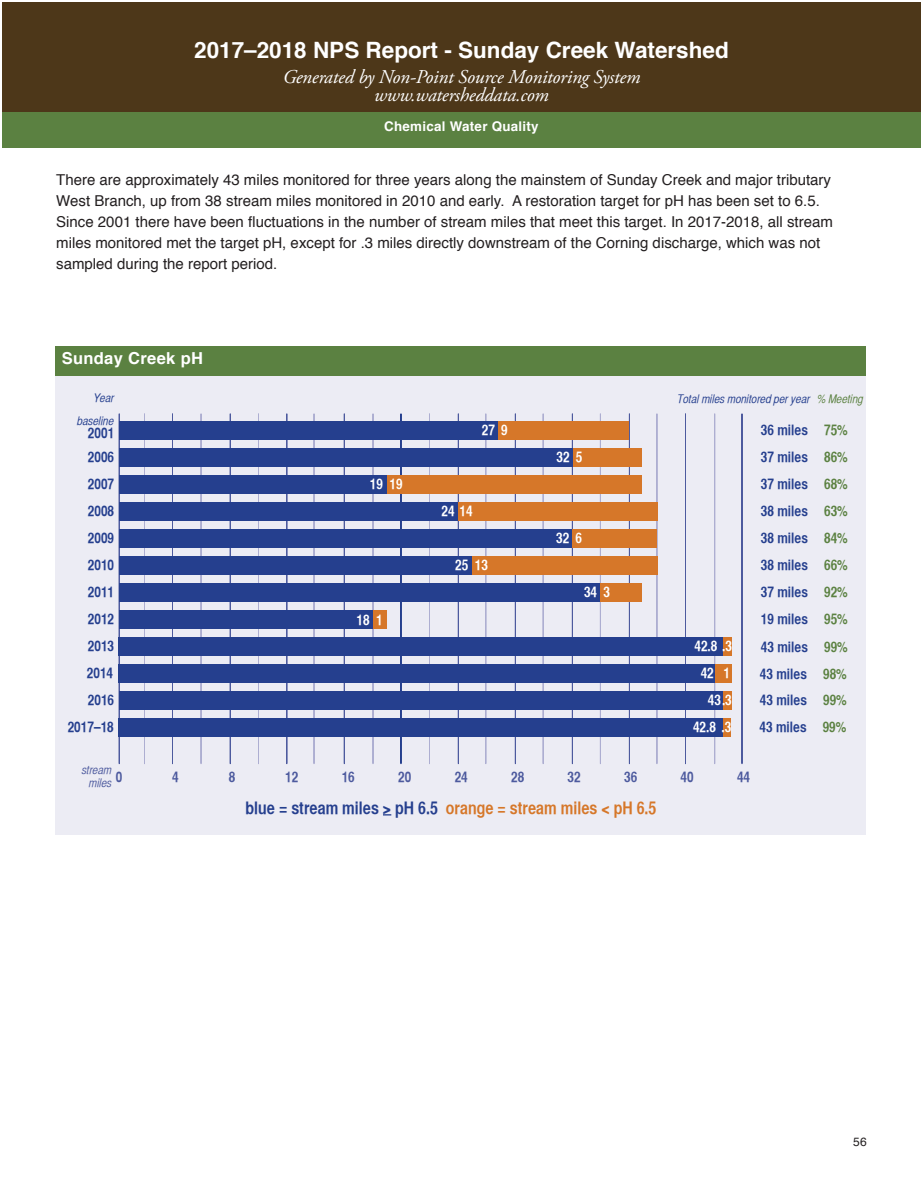
<style>
.page{position:relative;width:923px;height:1193px;background:#fff}
.page>*{position:absolute;margin:0;border:0;box-sizing:border-box;transform-origin:0 0}
.t1{font:700 22.5px "Helvetica";color:#fff}
.t2{font:italic 19.5px/18px "Adobe Garamond Pro";letter-spacing:-.01em;color:#fff;text-align:center}
.t3{font:17.4px "Helvetica CY Bold";color:#d67729}
.t4{font:700 16.5px "Helvetica";letter-spacing:.02em;color:#fff}
.t5{font:15px/21px "Helvetica";color:#231f20}
.t6{font:14.4px/27px "Helvetica CY Bold";color:#253f8e;text-align:justify}
.t7{font:14.4px/27.5px "Helvetica CY Bold";color:#fff;text-align:center}
.t8{font:14.4px/27px "Helvetica CY Bold";color:#5b8141;text-align:justify}
.t9{font:14.4px "Helvetica CY Bold";color:#4d5a9e}
.t10{font:700 13.35px "Helvetica";letter-spacing:.02em;color:#fff}
.t11{font:12px "Helvetica CY Oblique";color:#253f8e}
.t12{font:12px/13.5px "Helvetica CY Oblique";color:#4d5a9e;text-align:center}
.t13{font:12px "Helvetica CY Oblique";color:#5b8141}
.t14{font:12px "Helvetica";color:#231f20}
.s1{color:#5b8141}
.s2{color:#253f8e}
</style>
<div class="page">
<div style="left:2px;top:112px;width:918px;height:36px;background:#5b8141"></div>
<div style="left:56px;top:375px;width:810px;height:460px;background:#ececf4"></div>
<svg style="left:429px;top:414px;width:1px;height:349px"></svg>
<svg style="left:372px;top:414px;width:1px;height:349px"></svg>
<svg style="left:144px;top:414px;width:1px;height:349px"></svg>
<svg style="left:258px;top:414px;width:1px;height:349px"></svg>
<svg style="left:313px;top:414px;width:1px;height:349px"></svg>
<svg style="left:200px;top:414px;width:1px;height:349px"></svg>
<svg style="left:600px;top:414px;width:1px;height:349px"></svg>
<svg style="left:542px;top:414px;width:1px;height:349px"></svg>
<svg style="left:656px;top:414px;width:1px;height:349px"></svg>
<svg style="left:485px;top:414px;width:1px;height:349px"></svg>
<svg style="left:458px;top:414px;width:1px;height:349px"></svg>
<svg style="left:400px;top:414px;width:1px;height:349px"></svg>
<svg style="left:172px;top:414px;width:1px;height:349px"></svg>
<svg style="left:286px;top:414px;width:1px;height:349px"></svg>
<svg style="left:344px;top:414px;width:1px;height:349px"></svg>
<svg style="left:230px;top:414px;width:1px;height:349px"></svg>
<svg style="left:628px;top:414px;width:1px;height:349px"></svg>
<svg style="left:119px;top:414px;width:1px;height:349px"></svg>
<svg style="left:572px;top:414px;width:1px;height:349px"></svg>
<svg style="left:685px;top:414px;width:1px;height:349px"></svg>
<svg style="left:515px;top:414px;width:1px;height:349px"></svg>
<div style="left:119px;top:610px;width:253px;height:19px;background:#253f8e"></div>
<div style="left:372px;top:610px;width:14px;height:19px;background:#d67729"></div>
<div style="left:445px;top:583px;width:197px;height:18px;background:#d67729"></div>
<div style="left:119px;top:583px;width:481px;height:18px;background:#253f8e"></div>
<div style="left:445px;top:557px;width:212px;height:18px;background:#d67729"></div>
<div style="left:119px;top:556px;width:353px;height:19px;background:#253f8e"></div>
<div style="left:445px;top:530px;width:212px;height:18px;background:#d67729"></div>
<div style="left:119px;top:529px;width:453px;height:19px;background:#253f8e"></div>
<div style="left:222px;top:503px;width:435px;height:18px;background:#d67729"></div>
<div style="left:119px;top:502px;width:339px;height:19px;background:#253f8e"></div>
<div style="left:222px;top:476px;width:420px;height:18px;background:#d67729"></div>
<div style="left:119px;top:475px;width:268px;height:19px;background:#253f8e"></div>
<div style="left:223px;top:449px;width:419px;height:18px;background:#d67729"></div>
<div style="left:119px;top:448px;width:453px;height:19px;background:#253f8e"></div>
<div style="left:253px;top:422px;width:376px;height:18px;background:#d67729"></div>
<div style="left:119px;top:421px;width:379px;height:19px;background:#253f8e"></div>
<div style="left:56px;top:346px;width:810px;height:29px;background:#5b8141"></div>
<div style="left:2px;top:2px;width:918px;height:110px;background:#4d3719"></div>
<svg style="left:714px;top:414px;width:1px;height:349px"></svg>
<svg style="left:741px;top:414px;width:1px;height:349px"></svg>
<div style="left:714px;top:664px;width:17px;height:18px;background:#d67729"></div>
<div style="left:718px;top:637px;width:13px;height:19px;background:#d67729"></div>
<div style="left:118px;top:637px;width:604px;height:18px;background:#253f8e"></div>
<div style="left:118px;top:664px;width:597px;height:19px;background:#253f8e"></div>
<div style="left:722px;top:691px;width:9px;height:19px;background:#d67729"></div>
<div style="left:119px;top:691px;width:603px;height:19px;background:#253f8e"></div>
<div style="left:721px;top:718px;width:10px;height:18px;background:#d67729"></div>
<div style="left:118px;top:718px;width:604px;height:18px;background:#253f8e"></div>
<h1 class="t1" style="left:194px;top:32px;width:536px">2017–2018 NPS Report - Sunday Creek Watershed</h1>
<h2 class="t2" style="left:283px;top:68px;width:359px">Generated by Non-Point Source Monitoring System www.watersheddata.com</h2>
<p class="t10" style="left:384px;top:116px;width:156px">Chemical Water Quality</p>
<p class="t5" style="left:56px;top:169px;width:778px">There are approximately 43 miles monitored for three years along the mainstem of Sunday Creek and major tributary West Branch, up from 38 stream miles monitored in 2010 and early. A restoration target for pH has been set to 6.5.<br>Since 2001 there have been fluctuations in the number of stream miles that meet this target. In 2017-2018, all stream miles monitored met the target pH, except for .3 miles directly downstream of the Corning discharge, which was not sampled during the report period.</p>
<p class="t4" style="left:62px;top:345px;width:143px">Sunday Creek pH</p>
<p class="t11" style="left:94px;top:391px;width:22px">Year</p>
<p class="t11" style="left:677px;top:392px;width:134px">Total miles monitored per year</p>
<p class="t13" style="left:817px;top:392px;width:48px">% Meeting</p>
<p class="t11" style="left:78px;top:414px;width:38px">baseline</p>
<p class="t6" style="left:88px;top:421px;width:28px;line-height:24px">2001<br>2006</p>
<p class="t6" style="left:88px;top:470px;width:28px">2007<br>2008<br>2009<br>2010<br>2011<br>2012<br>2013</p>
<p class="t6" style="left:87px;top:659px;width:28px">2014</p>
<p class="t7" style="left:370px;top:470px;width:34px">19 19</p>
<p class="t7" style="left:356px;top:605px;width:28px">18 1</p>
<p class="t7" style="left:482px;top:416px;width:28px">27 9</p>
<p class="t7" style="left:441px;top:497px;width:33px">24 14</p>
<p class="t7" style="left:455px;top:551px;width:34px">25 13</p>
<p class="t7" style="left:556px;top:443px;width:28px">32 5</p>
<p class="t7" style="left:556px;top:524px;width:28px">32 6</p>
<p class="t7" style="left:584px;top:578px;width:28px">34 3</p>
<p class="t7" style="left:694px;top:631px;width:39px">42.8 .3<br>42 1</p>
<p class="t6" style="left:761px;top:416px;width:49px">36 miles 37 miles 37 miles 38 miles 38 miles 38 miles 37 miles 19 miles 43 miles</p>
<p class="t8" style="left:824px;top:416px;width:25px">75% 86% 68% 63% 84% 66% 92% 95% 99%</p>
<p class="t6" style="left:760px;top:659px;width:88px">43 miles <span class="s1">98%</span></p>
<p class="t6" style="left:88px;top:686px;width:28px">2016</p>
<p class="t7" style="left:707px;top:686px;width:26px">43.3</p>
<p class="t6" style="left:760px;top:686px;width:88px">43 miles <span class="s1">99%</span></p>
<p class="t6" style="left:68px;top:713px;width:48px">2017–18</p>
<p class="t7" style="left:693px;top:713px;width:40px">42.8 .3</p>
<p class="t6" style="left:759px;top:713px;width:88px">43 miles <span class="s1">99%</span></p>
<p class="t12" style="left:82px;top:763px;width:32px">stream miles</p>
<p class="t9" style="left:116px;top:768px;width:8px">0</p>
<p class="t9" style="left:172px;top:768px;width:8px">4</p>
<p class="t9" style="left:229px;top:768px;width:8px">8</p>
<p class="t9" style="left:285px;top:768px;width:15px">12</p>
<p class="t9" style="left:342px;top:768px;width:15px">16</p>
<p class="t9" style="left:398px;top:768px;width:15px">20</p>
<p class="t9" style="left:454px;top:768px;width:15px">24</p>
<p class="t9" style="left:511px;top:768px;width:15px">28</p>
<p class="t9" style="left:567px;top:768px;width:15px">32</p>
<p class="t9" style="left:624px;top:768px;width:15px">36</p>
<p class="t9" style="left:680px;top:768px;width:15px">40</p>
<p class="t9" style="left:737px;top:768px;width:15px">44</p>
<p class="t3" style="left:245px;top:797px;width:412px"><span class="s2">blue = stream miles &gt; pH 6.5</span> orange = stream miles &lt; pH 6.5</p>
<p class="t14" style="left:853px;top:1132px;width:15px">56</p>
</div>
